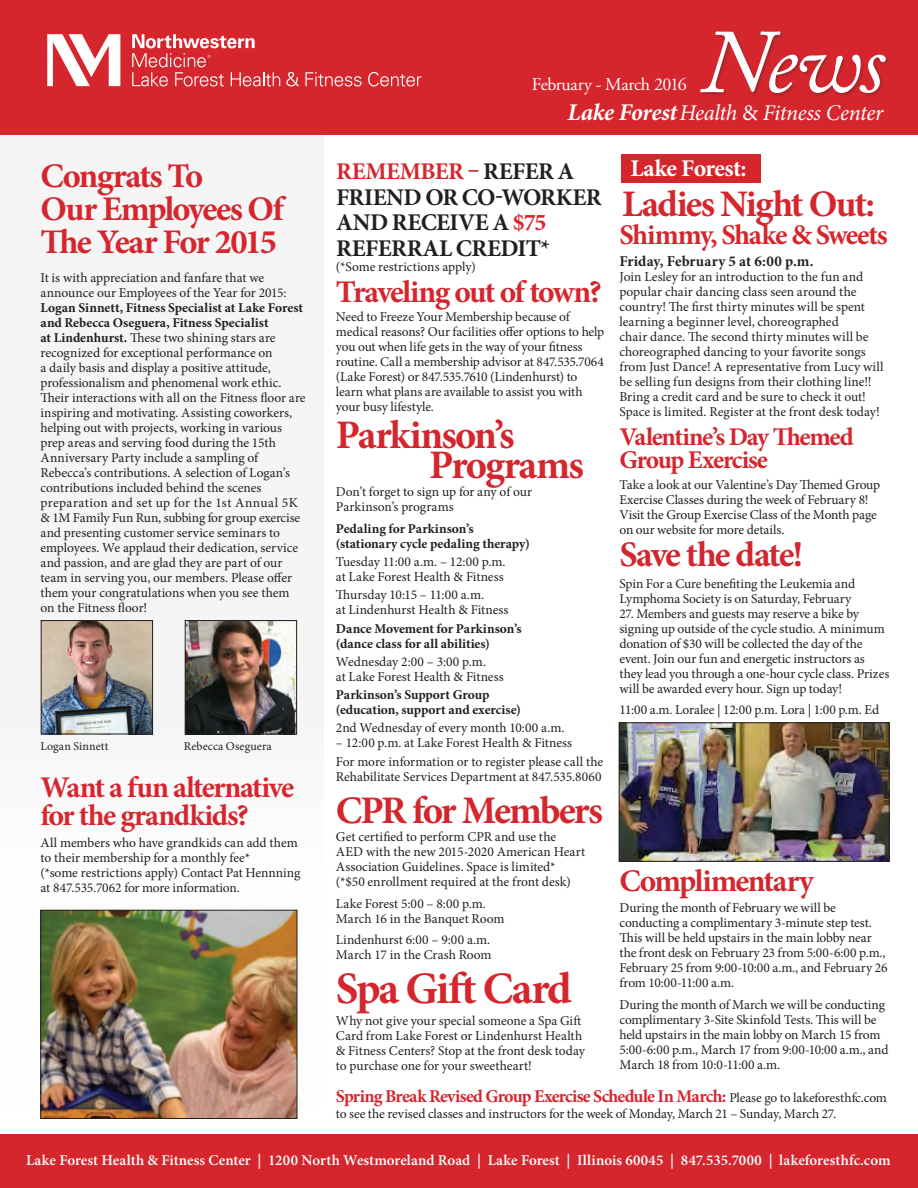
<style>
.page{position:relative;width:918px;height:1188px;background:#fff}
.page>*{position:absolute;margin:0;border:0;box-sizing:border-box;transform-origin:0 0}
.t1{font:italic 90px "Adobe Caslon Pro";color:#fff}
.t2{font:700 45px "Minion Pro";letter-spacing:-.05em;color:#d5262e}
.t3{font:700 40.5px/30px "Minion Pro";letter-spacing:-.045em;color:#d5262e}
.t4{font:700 39px "Minion Pro";letter-spacing:-.055em;color:#d5262e}
.t5{font:700 37.5px "Minion Pro";letter-spacing:-.045em;color:#d5262e}
.t6{font:700 36px "Minion Pro";letter-spacing:-.055em;color:#d5262e}
.t7{font:700 34.5px/33px "Minion Pro";letter-spacing:-.05em;color:#d5262e}
.t8{font:700 31.5px "Minion Pro";letter-spacing:-.05em;color:#d5262e}
.t9{font:700 30px/28.5px "Minion Pro";letter-spacing:-.045em;color:#d5262e}
.t10{font:700 28.5px "Minion Pro";letter-spacing:-.045em;color:#d5262e}
.t11{font:700 25.5px/22.5px "Minion Pro";letter-spacing:-.05em;color:#d5262e}
.t12{font:700 24px/25.5px "Minion Pro";letter-spacing:-.025em;color:#231f20}
.t13{font:700 24px "Minion Pro";letter-spacing:-.025em;color:#fff}
.t14{font:italic 22.5px "Minion Pro";letter-spacing:-.02em;color:#fff}
.t15{font:700 18px "Minion Pro";letter-spacing:-.04em;color:#d5262e}
.t16{font:18px "Adobe Garamond Pro";letter-spacing:-.02em;color:#fff}
.t17{font:600 15px "Minion Pro";letter-spacing:.005em;color:#fff}
.t18{font:700 15px "Minion Pro";letter-spacing:.005em;color:#231f20}
.t19{font:13.5px/15px "Minion Pro";letter-spacing:-.005em;color:#231f20}
.t20{font:700 13.5px/15px "Minion Pro";letter-spacing:-.005em;color:#231f20}
.t21{font:12px "Minion Pro";letter-spacing:.005em;color:#231f20}
.s1{font-weight:700}
.s2{font-weight:700;font-size:24px}
.s3{font-style:normal}
.s4{color:#d5262e}
.s5{font-weight:400;font-size:13.5px;color:#231f20}
</style>
<div class="page">
<div style="left:0;top:0;width:918px;height:135px;background:#d5262e"></div>
<div style="left:0;top:1134px;width:918px;height:54px;background:#d5262e"></div>
<div style="left:0;top:135px;width:324px;height:972px;background:#f5f5f6"></div>
<div style="left:700px;top:31px;width:190px;height:66px;background:#231f20;opacity:.27"></div>
<svg style="left:286px;top:72px;width:13px;height:14px"></svg>
<svg style="left:305px;top:72px;width:57px;height:14px"></svg>
<svg style="left:368px;top:72px;width:54px;height:14px"></svg>
<svg style="left:47px;top:34px;width:73px;height:52px"></svg>
<svg style="left:132px;top:34px;width:148px;height:52px"></svg>
<div style="left:621px;top:154px;width:140px;height:28px;background:#d5262e"></div>
<img style="left:621px;top:724px;width:267px;height:136px">
<div style="left:619px;top:722px;width:271px;height:140px;border:1px solid #231f20"></div>
<img style="left:43px;top:622px;width:108px;height:110px">
<div style="left:41px;top:620px;width:112px;height:114px;border:1px solid #231f20"></div>
<img style="left:187px;top:622px;width:108px;height:110px">
<div style="left:185px;top:620px;width:112px;height:114px;border:1px solid #231f20"></div>
<img style="left:42px;top:912px;width:253px;height:205px">
<div style="left:40px;top:910px;width:257px;height:209px;border:1px solid #231f20"></div>
<h3 class="t7" style="left:40px;top:159px;width:245px">Congrats To<br>Our Employees Of<br>The Year For 2015</h3>
<p class="t19" style="left:40px;top:270px;width:248px">It is with appreciation and fanfare that we announce our Employees of the Year for 2015:</p>
<p class="t19" style="left:40px;top:300px;width:267px"><span class="s1">Logan Sinnett, Fitness Specialist at Lake Forest and Rebecca Oseguera, Fitness Specialist<br>at Lindenhurst.</span> These two shining stars are recognized for exceptional performance on<br>a daily basis and display a positive attitude, professionalism and phenomenal work ethic.<br>Their interactions with all on the Fitness floor are inspiring and motivating. Assisting coworkers, helping out with projects, working in various prep areas and serving food during the 15th Anniversary Party include a sampling of Rebecca’s contributions. A selection of Logan’s contributions included behind the scenes preparation and set up for the 1st Annual 5K &amp; 1M Family Fun Run, subbing for group exercise and presenting customer service seminars to employees. We applaud their dedication, service and passion, and are glad they are part of our team in serving you, our members. Please offer them your congratulations when you see them on the Fitness floor!</p>
<p class="t21" style="left:40px;top:738px;width:70px">Logan Sinnett</p>
<p class="t21" style="left:184px;top:738px;width:89px">Rebecca Oseguera</p>
<h3 class="t9" style="left:40px;top:772px;width:255px">Want a fun alternative for the grandkids?</h3>
<p class="t19" style="left:40px;top:835px;width:261px">All members who have grandkids can add them to their membership for a monthly fee*<br>(*some restrictions apply) Contact Pat Hennning at 847.535.7062 for more information.</p>
<h1 class="t1" style="left:702px;top:8px;width:185px">News</h1>
<h3 class="t14" style="left:568px;top:97px;width:317px"><span class="s2">Lake Forest</span> Health <span class="s3">&amp;</span> Fitness Center</h3>
<h3 class="t13" style="left:630px;top:152px;width:118px">Lake Forest:</h3>
<h3 class="t16" style="left:532px;top:73px;width:157px">February - March 2016</h3>
<h3 class="t12" style="left:336px;top:159px;width:267px"><span class="s4">REMEMBER –</span> REFER A<br>FRIEND OR CO-WORKER<br>AND RECEIVE A <span class="s4">$75<br></span>REFERRAL CREDIT*</h3>
<p class="t19" style="left:336px;top:259px;width:141px">(*Some restrictions apply)</p>
<h3 class="t8" style="left:336px;top:270px;width:267px">Traveling out of town?</h3>
<p class="t19" style="left:336px;top:309px;width:270px">Need to Freeze Your Membership because of medical reasons? Our facilities offer options to help you out when life gets in the way of your fitness routine. Call a membership advisor at 847.535.7064 (Lake Forest) or 847.535.7610 (Lindenhurst) to learn what plans are available to assist you with your busy lifestyle.</p>
<h3 class="t3" style="left:429px;top:420px;width:156px;text-indent:-93px">Parkinson’s<br>Programs</h3>
<p class="t19" style="left:336px;top:484px;width:198px">Don’t forget to sign up for any of our<br>Parkinson’s programs</p>
<p class="t20" style="left:336px;top:521px;width:195px">Pedaling for Parkinson’s (stationary cycle pedaling therapy)</p>
<p class="t19" style="left:336px;top:554px;width:171px">Tuesday 11:00 a.m. – 12:00 p.m. at Lake Forest Health &amp; Fitness</p>
<p class="t19" style="left:336px;top:588px;width:174px">Thursday 10:15 – 11:00 a.m.<br>at Lindenhurst Health &amp; Fitness</p>
<p class="t20" style="left:336px;top:621px;width:187px">Dance Movement for Parkinson’s (dance class for all abilities)</p>
<p class="t19" style="left:336px;top:654px;width:169px">Wednesday 2:00 – 3:00 p.m.<br>at Lake Forest Health &amp; Fitness</p>
<p class="t20" style="left:336px;top:687px;width:186px">Parkinson’s Support Group (education, support and exercise)</p>
<p class="t19" style="left:336px;top:721px;width:230px">2nd Wednesday of every month 10:00 a.m.</p>
<p class="t19" style="left:336px;top:734px;width:269px;line-height:18.3px">– 12:00 p.m. at Lake Forest Health &amp; Fitness<br>For more information or to register please call the</p>
<p class="t19" style="left:336px;top:769px;width:267px">Rehabilitate Services Department at 847.535.8060</p>
<h3 class="t4" style="left:336px;top:783px;width:269px">CPR for Members</h3>
<p class="t19" style="left:336px;top:829px;width:251px">Get certified to perform CPR and use the AED with the new 2015-2020 American Heart Association Guidelines. Space is limited* (*$50 enrollment required at the front desk)</p>
<p class="t19" style="left:336px;top:896px;width:170px">Lake Forest 5:00 – 8:00 p.m.<br>March 16 in the Banquet Room</p>
<p class="t19" style="left:336px;top:933px;width:157px">Lindenhurst 6:00 – 9:00 a.m.<br>March 17 in the Crash Room</p>
<h2 class="t2" style="left:336px;top:957px;width:237px">Spa Gift Card</h2>
<p class="t19" style="left:336px;top:1013px;width:250px">Why not give your special someone a Spa Gift Card from Lake Forest or Lindenhurst Health &amp; Fitness Centers? Stop at the front desk today to purchase one for your sweetheart!</p>
<h3 class="t5" style="left:622px;top:177px;width:254px">Ladies Night Out:</h3>
<h3 class="t10" style="left:620px;top:215px;width:270px">Shimmy, Shake &amp; Sweets</h3>
<p class="t18" style="left:620px;top:250px;width:195px">Friday, February 5 at 6:00 p.m.</p>
<p class="t19" style="left:620px;top:269px;width:266px">Join Lesley for an introduction to the fun and popular chair dancing class seen around the country! The first thirty minutes will be spent learning a beginner level, choreographed<br>chair dance. The second thirty minutes will be choreographed dancing to your favorite songs from Just Dance! A representative from Lucy will be selling fun designs from their clothing line!!<br>Bring a credit card and be sure to check it out!<br>Space is limited. Register at the front desk today!</p>
<h3 class="t11" style="left:620px;top:425px;width:236px">Valentine’s Day Themed<br>Group Exercise</h3>
<p class="t19" style="left:620px;top:478px;width:262px">Take a look at our Valentine’s Day Themed Group Exercise Classes during the week of February 8!<br>Visit the Group Exercise Class of the Month page on our website for more details.</p>
<h3 class="t6" style="left:620px;top:529px;width:185px">Save the date!</h3>
<p class="t19" style="left:620px;top:576px;width:237px">Spin For a Cure benefiting the Leukemia and<br>Lymphoma Society is on Saturday, February</p>
<p class="t19" style="left:620px;top:606px;width:271px">27. Members and guests may reserve a bike by signing up outside of the cycle studio. A minimum donation of $30 will be collected the day of the event. Join our fun and energetic instructors as they lead you through a one-hour cycle class. Prizes will be awarded every hour. Sign up today!</p>
<p class="t19" style="left:620px;top:703px;width:261px">11:00 a.m. Loralee | 12:00 p.m. Lora | 1:00 p.m. Ed</p>
<h3 class="t8" style="left:620px;top:858px;width:196px">Complimentary</h3>
<p class="t19" style="left:620px;top:901px;width:270px">During the month of February we will be conducting a complimentary 3-minute step test.<br>This will be held upstairs in the main lobby near the front desk on February 23 from 5:00-6:00 p.m., February 25 from 9:00-10:00 a.m., and February 26 from 10:00-11:00 a.m.</p>
<p class="t19" style="left:620px;top:997px;width:271px">During the month of March we will be conducting complimentary 3-Site Skinfold Tests. This will be held upstairs in the main lobby on March 15 from 5:00-6:00 p.m., March 17 from 9:00-10:00 a.m., and March 18 from 10:0-11:00 a.m.</p>
<h3 class="t15" style="left:336px;top:1084px;width:553px">Spring Break Revised Group Exercise Schedule In March: <span class="s5">Please go to lakeforesthfc.com</span></h3>
<p class="t19" style="left:336px;top:1106px;width:502px">to see the revised classes and instructors for the week of Monday, March 21 – Sunday, March 27.</p>
<p class="t17" style="left:26px;top:1150px;width:866px">Lake Forest Health &amp; Fitness Center | 1200 North Westmoreland Road | Lake Forest | Illinois 60045 | 847.535.7000 | lakeforesthfc.com</p>
</div>
